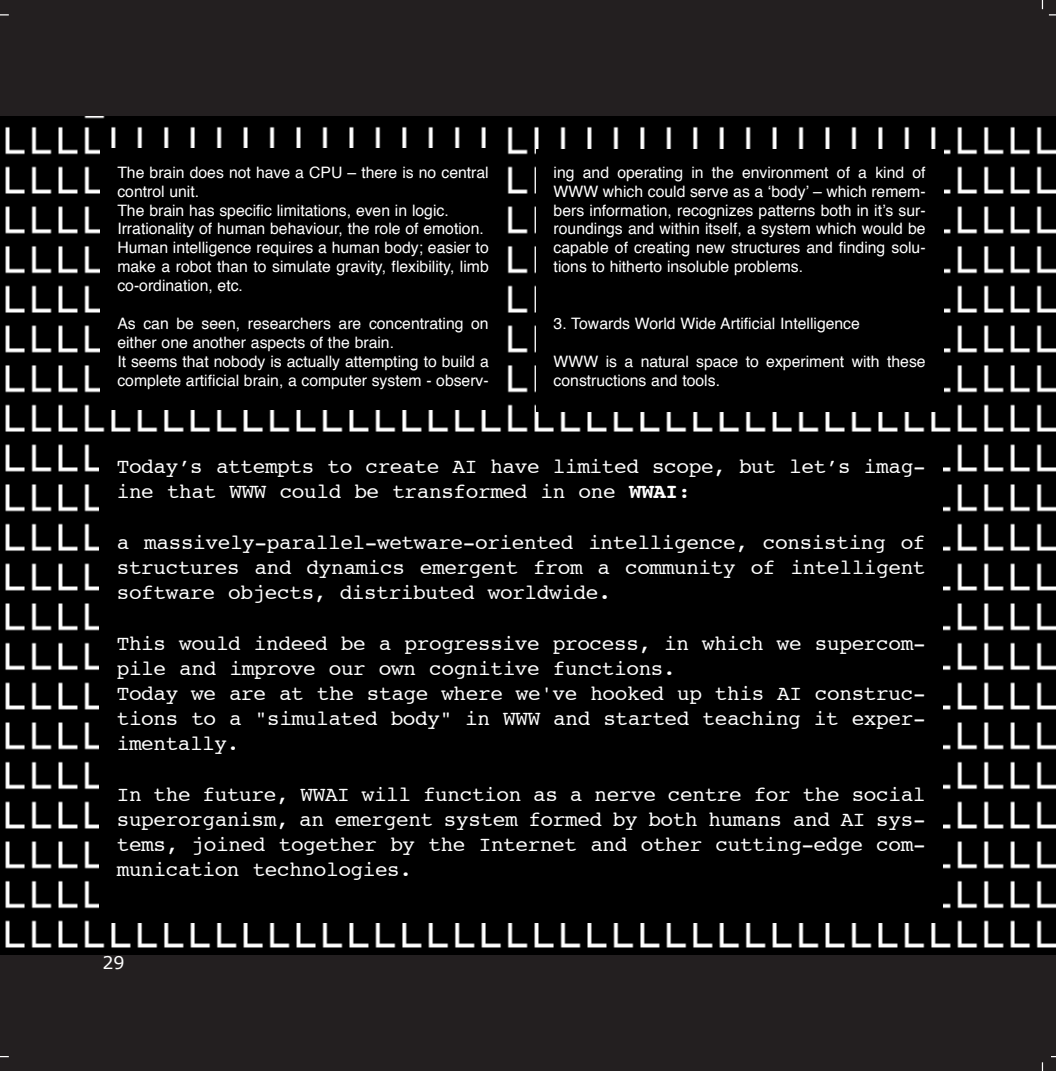
<style>
.page{position:relative;width:1056px;height:1071px;background:#fff}
.page>*{position:absolute;margin:0;border:0;box-sizing:border-box;transform-origin:0 0}
.t1{font:21px/25.2px "Courier";letter-spacing:-.015em;color:#fff}
.t2{font:17.5px "Verdana";color:#fff}
.t3{font:15.75px/18.9px "Helvetica";color:#fff}
.s1{font-weight:700}
</style>
<div class="page">
<div style="left:0;top:0;width:1055px;height:1071px;background:#231f20"></div>
<img style="left:0;top:117px;width:1055px;height:838px">
<div style="left:536px;top:149px;width:407px;height:263px;background:#000"></div>
<div style="left:100px;top:149px;width:406px;height:261px;background:#000"></div>
<div style="left:99px;top:441px;width:844px;height:482px;background:#000"></div>
<p class="t3" style="left:117px;top:164px;width:373px">The brain does not have a CPU – there is no central control unit.<br>The brain has specific limitations, even in logic.<br>Irrationality of human behaviour, the role of emotion.<br>Human intelligence requires a human body; easier to make a robot than to simulate gravity, flexibility, limb co-ordination, etc.</p>
<p class="t3" style="left:117px;top:315px;width:373px">As can be seen, researchers are concentrating on either one another aspects of the brain.<br>It seems that nobody is actually attempting to build a complete artificial brain, a computer system - observ-</p>
<p class="t3" style="left:553px;top:164px;width:373px;text-align:justify">ing and operating in the environment of a kind of WWW which could serve as a ‘body’ – which remem&shy;bers information, recognizes patterns both in it’s sur&shy;roundings and within itself, a system which would be capable of creating new structures and finding solu&shy;tions to hitherto insoluble problems.</p>
<p class="t3" style="left:553px;top:315px;width:308px">3. Towards World Wide Artificial Intelligence</p>
<p class="t3" style="left:553px;top:353px;width:373px">WWW is a natural space to experiment with these constructions and tools.</p>
<h1 class="t1" style="left:117px;top:455px;width:810px">Today’s attempts to create AI have limited scope, but let’s imag&shy;ine that WWW could be transformed in one <span class="s1">WWAI</span>:</h1>
<h1 class="t1" style="left:117px;top:531px;width:810px;text-align:justify">a massively-parallel-wetware-oriented intelligence, consisting of structures and dynamics emergent from a community of intelligent software objects, distributed worldwide<span class="s1">.</span></h1>
<p class="t1" style="left:117px;top:632px;width:810px">This would indeed be a progressive process, in which we supercom&shy;pile and improve our own cognitive functions.<br>Today we are at the stage where we've hooked up this AI construc&shy;tions to a "simulated body" in WWW and started teaching it exper&shy;imentally.</p>
<h1 class="t1" style="left:117px;top:783px;width:810px;text-align:justify">In the future, WWAI will function as a nerve centre for the social superorganism, an emergent system formed by both humans and AI sys&shy;tems, joined together by the Internet and other cutting-edge com&shy;munication technologies.</h1>
<p class="t2" style="left:102px;top:952px;width:24px">29</p>
</div>
